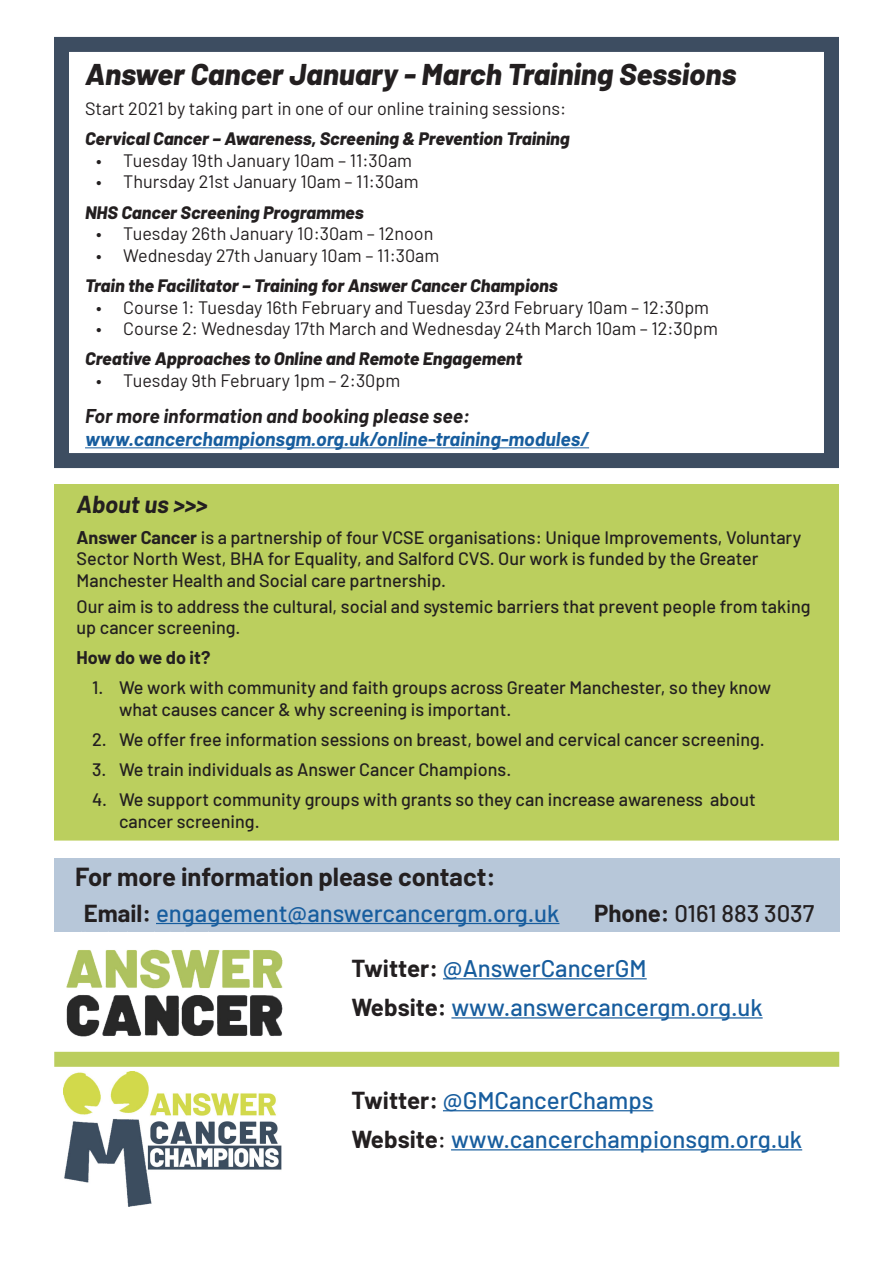
<style>
.page{position:relative;width:893px;height:1263px;background:#fff}
.page>*{position:absolute;margin:0;border:0;box-sizing:border-box;transform-origin:0 0}
.t1{font:italic 800 30px "Barlow";color:#231f20}
.t2{font:700 25.5px "Barlow";color:#231f20}
.t3{font:500 24px "Barlow";color:#175d9e}
.t4{font:500 24px "Barlow";color:#231f20}
.t5{font:italic 700 24px "Barlow";color:#231f20}
.t6{font:italic 700 19.5px "Barlow";color:#175d9e}
.t7{font:italic 700 19.5px "Barlow";color:#231f20}
.t8{font:500 18px/21.6px "Barlow";color:#231f20}
.t9{font:18px "Barlow";color:#231f20}
.t10{font:italic 800 18px "Barlow";color:#231f20}
.t11{font:700 18px "Barlow";color:#231f20}
.s1{font-weight:700}
.s2{font-weight:700;color:#231f20}
.s3{color:#231f20}
</style>
<div class="page">
<div style="left:54px;top:858px;width:785px;height:73px;background:#b7c7d9"></div>
<div style="left:54px;top:484px;width:785px;height:356px;background:#bbcf5e"></div>
<div style="left:54px;top:37px;width:785px;height:431px;background:#fff;border:15px solid #3d4d61"></div>
<hr style="left:85px;top:447px;width:504px;height:1px;background:#175d9e">
<hr style="left:156px;top:923px;width:403px;height:1px;background:#175d9e">
<img style="left:64px;top:1071px;width:217px;height:135px">
<img style="left:61px;top:931px;width:230px;height:106px">
<hr style="left:443px;top:978px;width:204px;height:1px;background:#175d9e">
<hr style="left:451px;top:1017px;width:312px;height:1px;background:#175d9e">
<hr style="left:443px;top:1110px;width:210px;height:1px;background:#175d9e">
<hr style="left:451px;top:1149px;width:351px;height:1px;background:#175d9e">
<div style="left:54px;top:1052px;width:785px;height:15px;background:#bbce5e"></div>
<p class="t1" style="left:85px;top:52px;width:653px">Answer Cancer January - March Training Sessions</p>
<p class="t9" style="left:85px;top:96px;width:483px">Start 2021 by taking part in one of our online training sessions:</p>
<p class="t10" style="left:85px;top:125px;width:486px">Cervical Cancer – Awareness, Screening &amp; Prevention Training</p>
<p class="t9" style="left:96px;top:147px;width:317px">• Tuesday 19th January 10am – 11:30am</p>
<p class="t9" style="left:96px;top:169px;width:324px">• Thursday 21st January 10am – 11:30am</p>
<p class="t10" style="left:85px;top:199px;width:280px">NHS Cancer Screening Programmes</p>
<p class="t9" style="left:96px;top:221px;width:339px">• Tuesday 26th January 10:30am – 12noon</p>
<p class="t9" style="left:96px;top:242px;width:345px">• Wednesday 27th January 10am – 11:30am</p>
<p class="t10" style="left:85px;top:272px;width:474px">Train the Facilitator – Training for Answer Cancer Champions</p>
<p class="t9" style="left:96px;top:294px;width:614px">• Course 1: Tuesday 16th February and Tuesday 23rd February 10am – 12:30pm</p>
<p class="t9" style="left:96px;top:316px;width:623px">• Course 2: Wednesday 17th March and Wednesday 24th March 10am – 12:30pm</p>
<p class="t10" style="left:85px;top:345px;width:439px">Creative Approaches to Online and Remote Engagement</p>
<p class="t9" style="left:96px;top:367px;width:305px">• Tuesday 9th February 1pm – 2:30pm</p>
<p class="t7" style="left:85px;top:401px;width:386px">For more information and booking please see:</p>
<p class="t6" style="left:85px;top:425px;width:506px">www.cancerchampionsgm.org.uk/online-training-modules/</p>
<p class="t5" style="left:77px;top:487px;width:132px">About us &gt;&gt;&gt;</p>
<p class="t8" style="left:77px;top:525px;width:726px"><span class="s1">Answer Cancer</span> is a partnership of four VCSE organisations: Unique Improvements, Voluntary<br>Sector North West, BHA for Equality, and Salford CVS. Our work is funded by the Greater<br>Manchester Health and Social care partnership.</p>
<p class="t8" style="left:77px;top:594px;width:735px">Our aim is to address the cultural, social and systemic barriers that prevent people from taking up cancer screening.</p>
<p class="t11" style="left:77px;top:644px;width:135px">How do we do it?</p>
<p class="t8" style="left:119px;top:676px;width:654px;text-indent:-27px">1. We work with community and faith groups across Greater Manchester, so they know what causes cancer &amp; why screening is important.</p>
<p class="t8" style="left:92px;top:727px;width:674px">2. We offer free information sessions on breast, bowel and cervical cancer screening.</p>
<p class="t8" style="left:92px;top:757px;width:421px">3. We train individuals as Answer Cancer Champions.</p>
<p class="t8" style="left:119px;top:787px;width:638px;text-indent:-27px">4. We support community groups with grants so they can increase awareness about cancer screening.</p>
<p class="t2" style="left:75px;top:858px;width:422px">For more information please contact:</p>
<p class="t3" style="left:84px;top:895px;width:477px"><span class="s2">Email:</span> engagement@answercancergm.org.uk</p>
<p class="t4" style="left:594px;top:895px;width:222px"><span class="s1">Phone:</span> 0161 883 3037</p>
<p class="t3" style="left:351px;top:951px;width:297px"><span class="s2">Twitter:</span> @AnswerCancerGM</p>
<p class="t3" style="left:351px;top:990px;width:413px"><span class="s2">Website:</span> www.answercancergm.org.uk</p>
<p class="t3" style="left:351px;top:1083px;width:304px"><span class="s2">Twitter:</span> @GMCancerChamps</p>
<p class="t3" style="left:351px;top:1122px;width:452px"><span class="s2">Website</span><span class="s3">:</span> www.cancerchampionsgm.org.uk</p>
</div>
